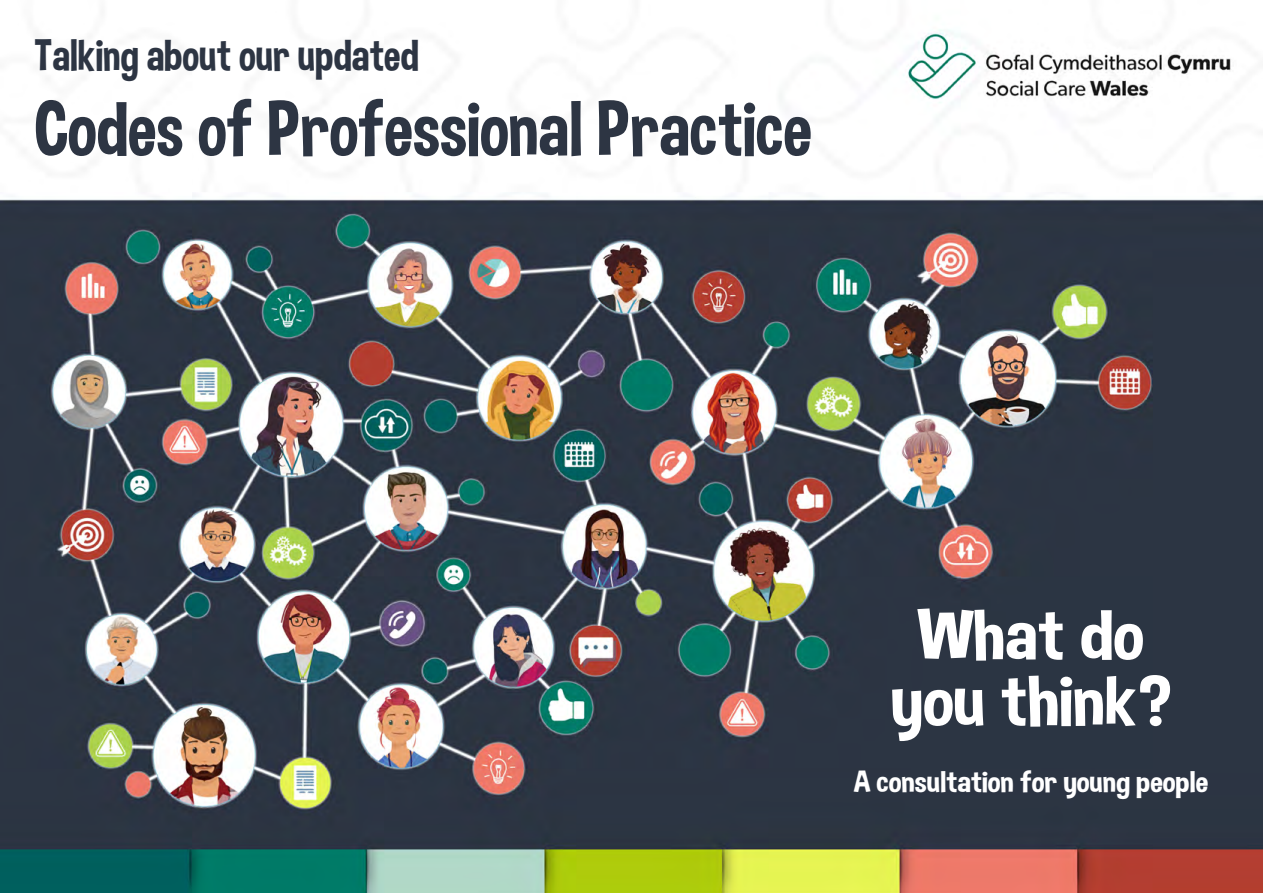
<style>
.page{position:relative;width:1263px;height:893px;background:#fff}
.page>*{position:absolute;margin:0;border:0;box-sizing:border-box;transform-origin:0 0}
.t1{font:78px "Dimbo";color:#2d3543}
.t2{font:72px "Dimbo";color:#fff;scale:1.15 1}
.t3{font:45px "Dimbo";color:#2d3543}
.t4{font:30px "Dimbo";color:#fff;scale:1.15 1}
</style>
<div class="page">
<img style="left:0;top:29px;width:1263px;height:864px">
<p class="t3" style="left:34px;top:27px;width:386px">Talking about our updated</p>
<p class="t1" style="left:34px;top:81px;width:779px">Codes of Professional Practice</p>
<p class="t2" style="left:919px;top:591px;width:197px">What do</p>
<p class="t2" style="left:891px;top:657px;width:246px">you think?</p>
<p class="t4" style="left:854px;top:763px;width:309px">A consultation for young people</p>
</div>
